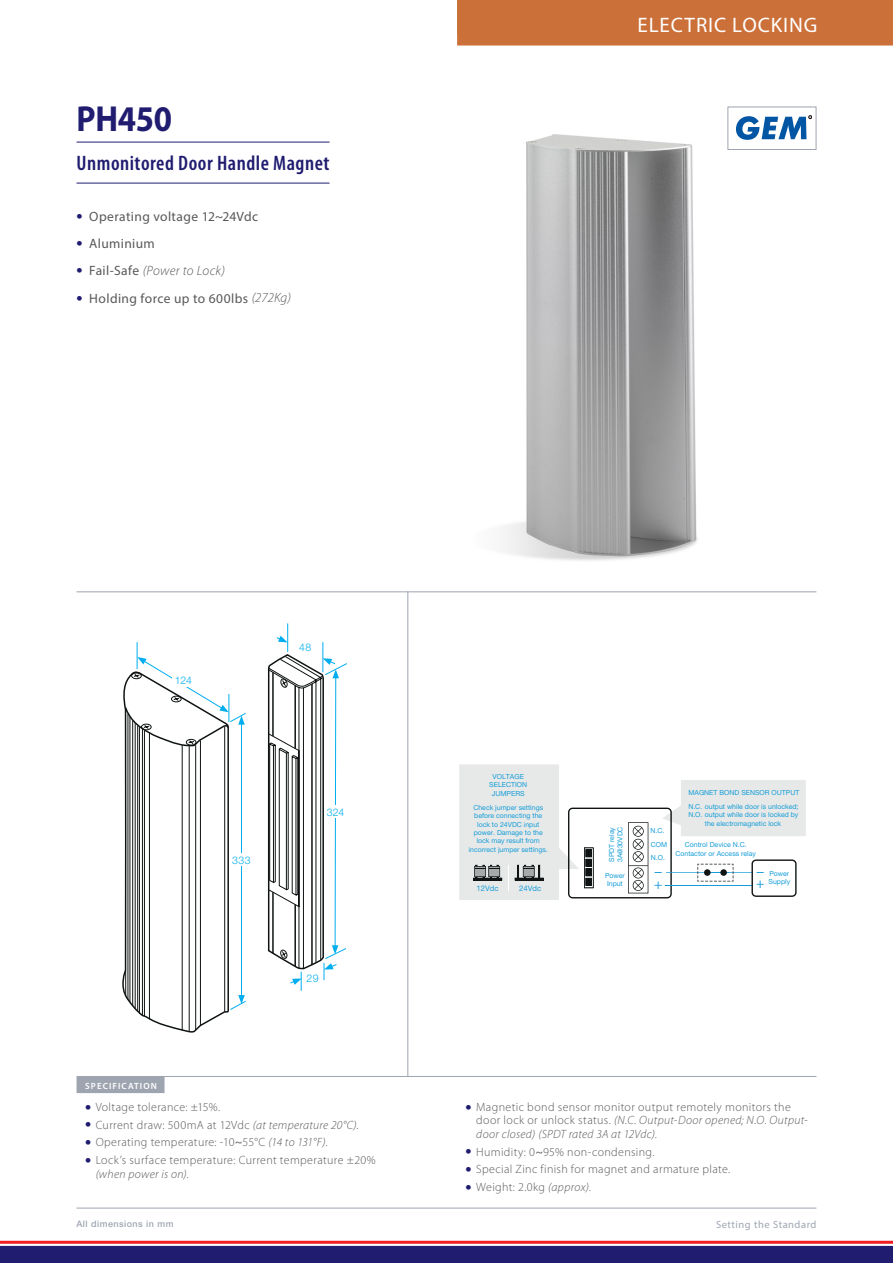
<style>
.page{position:relative;width:893px;height:1263px;background:#fff}
.page>*{position:absolute;margin:0;border:0;box-sizing:border-box;transform-origin:0 0}
.t1{font:700 36.3px "Myriad Pro";letter-spacing:-.01em;color:#201c70;scale:.91 1}
.t2{font:600 condensed 21px "Myriad Pro";letter-spacing:.025em;color:#201c70}
.t3{font:21px "Myriad Pro";letter-spacing:.045em;color:#fff}
.t4{font:13.95px "Myriad Pro";color:#159dd9}
.t5{font:13.95px "Helvetica Neue LT Std";color:#159dd9}
.t6{font:13.5px "Myriad Pro";letter-spacing:.025em;color:#57585a}
.t7{font:italic 300 13.5px "Myriad Pro";letter-spacing:.02em;color:#57585a}
.t8{font:300 12px/13.5px "Myriad Pro";letter-spacing:.03em;color:#57585a}
.t9{font:10.5px "Myriad Pro";letter-spacing:.05em;color:#9ea5b0}
.Diagrams_Numbers{font:300 10.5px "Helvetica Neue LT Std";letter-spacing:.03em;color:#00aeef}
.t10{font:500 9px "Helvetica Neue LT Std";letter-spacing:.05em;color:#9ea5b0}
.SpecificationSubHead{font:600 9px "Myriad Pro";letter-spacing:.12em;color:#fff}
.t11{font:7.8px "Helvetica Neue LT Std";color:#159dd9}
.t12{font:6.9px/8.4px "Helvetica Neue LT Std";color:#159dd9;text-align:center}
.s1{font-weight:700;font-size:18px;color:#201c70}
.s2{font-weight:700;font-style:normal;font-size:18px;color:#201c70}
.s3{font-weight:400;font-style:normal}
.s4{font-weight:300;font-style:italic}
.s5{font-style:italic}
.s6{font-weight:400}
</style>
<div class="page">
<hr style="left:0;top:1241px;width:893px;height:3px;background:#ee1d23">
<div style="left:0;top:1246px;width:893px;height:17px;background:#201c70"></div>
<hr style="left:77px;top:1208px;width:739px;height:1px;background:#9ea5b0">
<div style="left:457px;top:0;width:436px;height:46px;background:#cc7039"></div>
<hr style="left:77px;top:591px;width:739px;height:1px;background:#9ea5b0">
<svg style="left:459px;top:764px;width:347px;height:136px"></svg>
<div style="left:720px;top:869px;width:7px;height:7px;background:#0f1313;border-radius:50%"></div>
<hr style="left:407px;top:591px;width:1px;height:485px;background:#9ea5b0">
<svg style="left:122px;top:668px;width:146px;height:365px"></svg>
<img style="left:502px;top:134px;width:195px;height:427px">
<svg style="left:124px;top:642px;width:122px;height:390px"></svg>
<svg style="left:268px;top:623px;width:79px;height:368px"></svg>
<div style="left:77px;top:1076px;width:88px;height:17px;background:#9ea5b0"></div>
<hr style="left:77px;top:1076px;width:739px;height:1px;background:#9ea5b0">
<hr style="left:77px;top:142px;width:253px;height:1px;background:#201c70">
<hr style="left:77px;top:183px;width:253px;height:1px;background:#201c70">
<svg style="left:736px;top:116px;width:76px;height:24px"></svg>
<div style="left:727px;top:107px;width:89px;height:43px;border:1px solid #9ea5b0"></div>
<div style="left:230px;top:853px;width:23px;height:13px;background:#fff"></div>
<h1 class="t1" style="left:77px;top:95px;width:106px">PH450</h1>
<h2 class="t2" style="left:77px;top:151px;width:254px">Unmonitored Door Handle Magnet</h2>
<p class="t6" style="left:77px;top:208px;width:183px"><span class="s1">•</span> Operating voltage 12~24Vdc</p>
<p class="t6" style="left:77px;top:235px;width:80px"><span class="s1">•</span> Aluminium</p>
<p class="t7" style="left:77px;top:262px;width:150px"><span class="s2">•</span> <span class="s3">Fail-Safe</span> (Power to Lock)</p>
<p class="t6" style="left:77px;top:290px;width:216px"><span class="s1">•</span> Holding force up to 600lbs <span class="s4">(272Kg)</span></p>
<h2 class="t3" style="left:637px;top:12px;width:166px">Electric Locking</h2>
<p class="Diagrams_Numbers" style="left:175px;top:674px;width:19px">124</p>
<p class="Diagrams_Numbers" style="left:299px;top:641px;width:14px">48</p>
<p class="Diagrams_Numbers" style="left:232px;top:853px;width:20px">333</p>
<p class="Diagrams_Numbers" style="left:327px;top:805px;width:19px">324</p>
<p class="Diagrams_Numbers" style="left:307px;top:972px;width:14px">29</p>
<p class="SpecificationSubHead" style="left:85px;top:1080px;width:73px">SPECIFICATION</p>
<p class="t8" style="left:85px;top:1100px;width:137px"><span class="s1">•</span> Voltage tolerance: ±15%.</p>
<p class="t8" style="left:85px;top:1118px;width:275px"><span class="s1">•</span> Current draw: 500mA at 12Vdc <span class="s5">(at temperature 20°C)</span>.</p>
<p class="t8" style="left:85px;top:1135px;width:244px"><span class="s1">•</span> Operating temperature: -10<span class="s6">~</span>55°C <span class="s5">(14 to 131°F)</span>.</p>
<p class="t8" style="left:96px;top:1153px;width:281px;text-indent:-11px"><span class="s1">•</span> Lock’s surface temperature: Current temperature ±20% <span class="s5">(when power is on)</span>.</p>
<p class="t12" style="left:489px;top:772px;width:39px">VOLTAGE<br>SELECTION<br>JUMPERS</p>
<p class="t12" style="left:688px;top:789px;width:112px">MAGNET BOND SENSOR OUTPUT</p>
<p class="t12" style="left:469px;top:803px;width:81px">Check jumper settings before connecting the lock to 24VDC input power. Damage to the lock may result from incorrect jumper settings.</p>
<p class="t12" style="left:688px;top:802px;width:112px">N.C. output while door is unlocked;<br>N.O. output while door is locked by the electromagnetic lock</p>
<p class="t4" style="left:654px;top:876px;width:10px">+</p>
<p class="t12" style="left:607px;top:862px;width:37px;text-align:left;rotate:-90deg">SPDT relay<br>3A@30VDC</p>
<p class="t12" style="left:651px;top:826px;width:15px">N.C.</p>
<p class="t12" style="left:651px;top:840px;width:18px">COM</p>
<p class="t12" style="left:675px;top:841px;width:82px">Control Device N.C.<br>Contactor or Access relay</p>
<p class="t12" style="left:651px;top:853px;width:16px">N.O.</p>
<p class="t12" style="left:768px;top:869px;width:23px;text-align:left">Power<br>Supply</p>
<p class="t5" style="left:756px;top:862px;width:10px">−</p>
<p class="t5" style="left:654px;top:863px;width:10px">−</p>
<p class="t12" style="left:605px;top:871px;width:21px;text-align:left">Power<br>Input</p>
<p class="t4" style="left:756px;top:875px;width:10px">+</p>
<p class="t11" style="left:476px;top:883px;width:24px">12Vdc</p>
<p class="t11" style="left:519px;top:883px;width:24px">24Vdc</p>
<p class="t8" style="left:476px;top:1100px;width:333px;text-indent:-11px"><span class="s1">•</span> Magnetic bond sensor monitor output remotely monitors the door lock or unlock status. <span class="s5">(N.C. Output-Door opened; N.O. Output&shy;door closed) (SPDT rated 3A at 12Vdc)</span>.</p>
<p class="t8" style="left:466px;top:1145px;width:190px"><span class="s1">•</span> Humidity: 0<span class="s6">~</span>95% non-condensing.</p>
<p class="t8" style="left:466px;top:1162px;width:266px"><span class="s1">•</span> Special Zinc finish for magnet and armature plate.</p>
<p class="t8" style="left:466px;top:1180px;width:127px"><span class="s1">•</span> Weight: 2.0kg <span class="s5">(approx)</span>.</p>
<p class="t10" style="left:77px;top:1218px;width:99px">All dimensions in mm</p>
<p class="t9" style="left:716px;top:1218px;width:102px">Setting the Standard</p>
</div>
